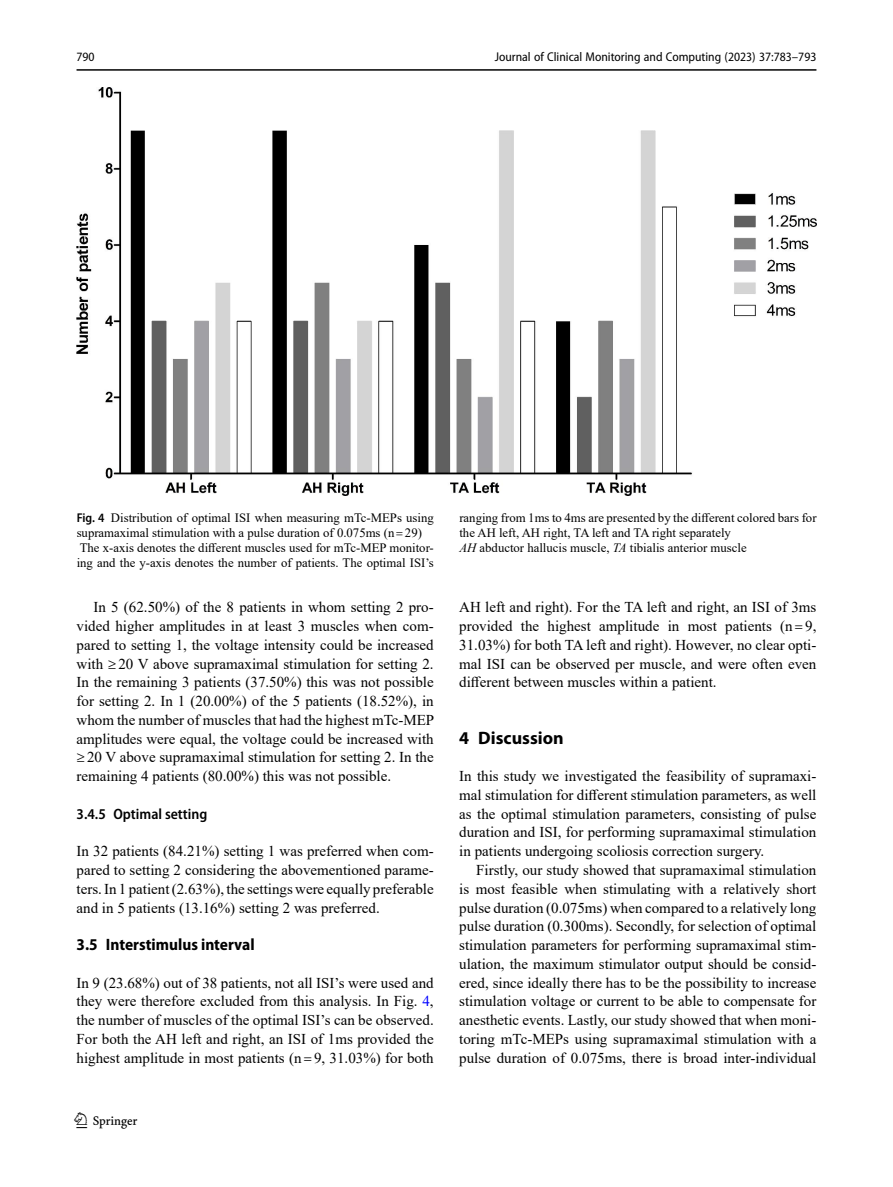
<style>
.page{position:relative;width:893px;height:1187px;background:#fff}
.page>*{position:absolute;margin:0;border:0;box-sizing:border-box;transform-origin:0 0}
.t1{font:22.5px "Springnew";color:#000}
.Head_1{font:700 18px "Myriad Pro";color:#000}
.Head_2{font:700 semi-condensed 16.5px "Myriad Pro";color:#000}
.Body_Text_Indent{font:15px/18.8px "Times New Roman";color:#000;text-align:justify}
.Body_Text{font:15px/18.8px "Times New Roman";color:#000;text-align:justify}
.Head_3{font:600 semi-condensed 15px "Myriad Pro";color:#000}
.Figure_Caption{font:12.75px/15px "Times New Roman";color:#000}
.t2{font:semi-condensed 12.75px "Myriad Pro";color:#000}
.s1{font-family:"Myriad Pro";font-weight:600;font-stretch:semi-condensed}
.s2{font-family:"Minion Pro"}
.s3{color:#00f}
.s4{font-style:italic}
</style>
<div class="page">
<hr style="left:77px;top:69px;width:739px;height:2px;background:#000">
<img style="left:77px;top:87px;width:740px;height:408px">
<p class="t2" style="left:77px;top:49px;width:20px">790</p>
<p class="t2" style="left:495px;top:49px;width:323px">Journal of Clinical Monitoring and Computing (2023) 37:783–793</p>
<p class="Figure_Caption" style="left:77px;top:510px;width:359px"><span class="s1">Fig. 4</span> Distribution of optimal ISI when measuring mTc-MEPs using supramaximal stimulation with a pulse duration of 0.075ms (n<span class="s2">=</span>29)</p>
<p class="Figure_Caption" style="left:77px;top:540px;width:359px">The x-axis denotes the different muscles used for mTc-MEP monitor&shy;ing and the y-axis denotes the number of patients. The optimal ISI’s</p>
<p class="Body_Text_Indent" style="left:77px;top:597px;width:359px;text-indent:17px">In 5 (62.50%) of the 8 patients in whom setting 2 pro&shy;vided higher amplitudes in at least 3 muscles when com&shy;pared to setting 1, the voltage intensity could be increased with <span class="s2">≥</span>20 V above supramaximal stimulation for setting 2.<br>In the remaining 3 patients (37.50%) this was not possible for setting 2. In 1 (20.00%) of the 5 patients (18.52%), in whom the number of muscles that had the highest mTc-MEP amplitudes were equal, the voltage could be increased with <span class="s2">≥</span>20 V above supramaximal stimulation for setting 2. In the remaining 4 patients (80.00%) this was not possible.</p>
<p class="Head_3" style="left:77px;top:805px;width:132px">3.4.5 Optimal setting</p>
<p class="Body_Text" style="left:77px;top:841px;width:359px">In 32 patients (84.21%) setting 1 was preferred when com&shy;pared to setting 2 considering the abovementioned parame&shy;ters. In 1 patient (2.63%), the settings were equally preferable and in 5 patients (13.16%) setting 2 was preferred.</p>
<p class="Head_2" style="left:77px;top:935px;width:180px">3.5 Interstimulus interval</p>
<p class="Body_Text" style="left:77px;top:972px;width:359px">In 9 (23.68%) out of 38 patients, not all ISI’s were used and they were therefore excluded from this analysis. In Fig. <span class="s3">4</span>, the number of muscles of the optimal ISI’s can be observed.<br>For both the AH left and right, an ISI of 1ms provided the highest amplitude in most patients (n<span class="s2">=</span>9, 31.03%) for both</p>
<h1 class="t1" style="left:77px;top:1107px;width:63px">1 3</h1>
<p class="Figure_Caption" style="left:459px;top:510px;width:359px">ranging from 1ms to 4ms are presented by the different colored bars for the AH left, AH right, TA left and TA right separately</p>
<p class="Figure_Caption" style="left:459px;top:540px;width:289px"><span class="s4">AH</span> abductor hallucis muscle, <span class="s4">TA</span> tibialis anterior muscle</p>
<p class="Body_Text" style="left:459px;top:597px;width:359px">AH left and right). For the TA left and right, an ISI of 3ms provided the highest amplitude in most patients (n<span class="s2">=</span>9, 31.03%) for both TA left and right). However, no clear opti&shy;mal ISI can be observed per muscle, and were often even different between muscles within a patient.</p>
<p class="Head_1" style="left:459px;top:725px;width:106px">4 Discussion</p>
<p class="Body_Text" style="left:459px;top:766px;width:359px">In this study we investigated the feasibility of supramaxi&shy;mal stimulation for different stimulation parameters, as well as the optimal stimulation parameters, consisting of pulse duration and ISI, for performing supramaximal stimulation in patients undergoing scoliosis correction surgery.</p>
<p class="Body_Text_Indent" style="left:459px;top:860px;width:359px;text-indent:17px">Firstly, our study showed that supramaximal stimulation is most feasible when stimulating with a relatively short pulse duration (0.075ms) when compared to a relatively long pulse duration (0.300ms). Secondly, for selection of optimal stimulation parameters for performing supramaximal stim&shy;ulation, the maximum stimulator output should be consid&shy;ered, since ideally there has to be the possibility to increase stimulation voltage or current to be able to compensate for anesthetic events. Lastly, our study showed that when moni&shy;toring mTc-MEPs using supramaximal stimulation with a pulse duration of 0.075ms, there is broad inter-individual</p>
</div>
